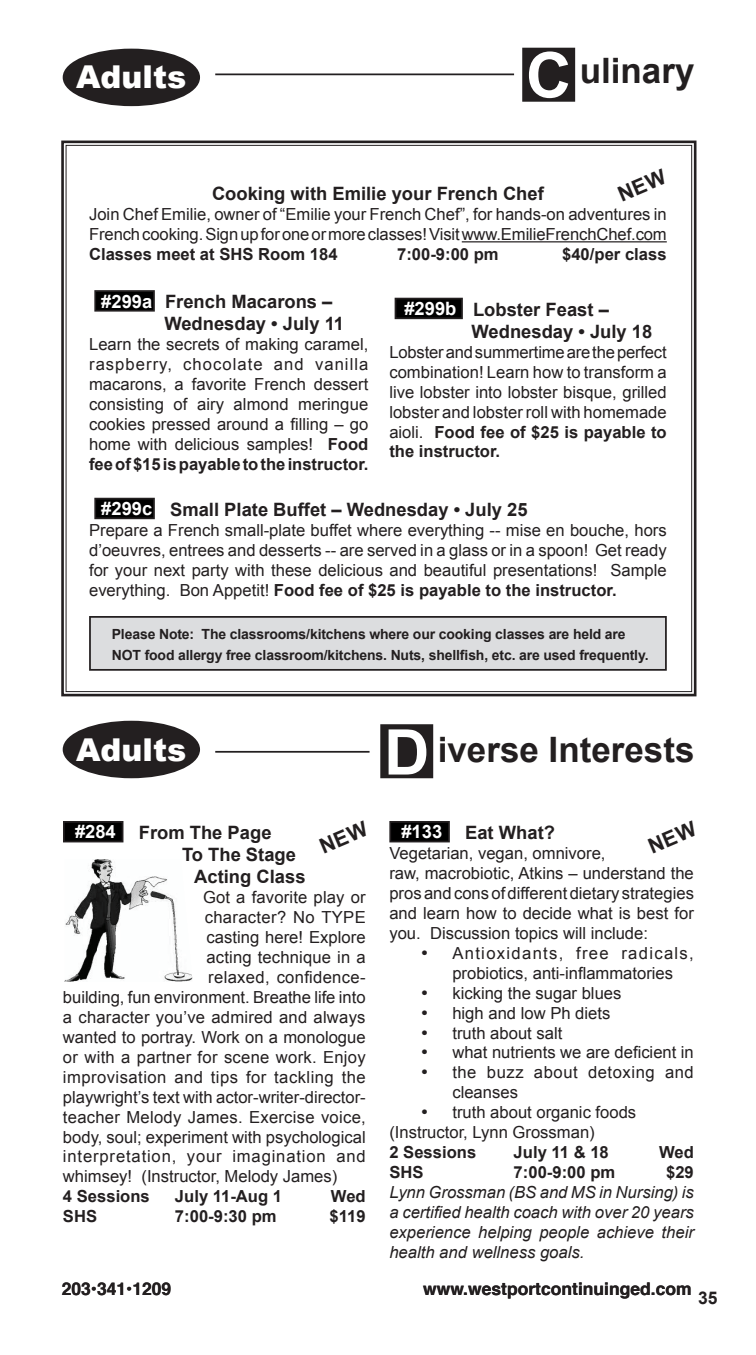
<style>
.page{position:relative;width:756px;height:1355px;background:#fff}
.page>*{position:absolute;margin:0;border:0;box-sizing:border-box;transform-origin:0 0}
.t1{font:700 35px "Arial";color:#231f20}
.t2{font:900 31.5px "Arial";color:#fff}
.t3{font:700 18.38px/22.1px "Arial";color:#231f20}
.t4{font:700 17.5px "Helvetica";color:#231f20}
.t5{font:700 17.5px "Arial";color:#231f20}
.t6{font:16.62px/19.9px "Arial";color:#231f20}
.t7{font:italic 16.62px/19.9px "Arial";color:#231f20;text-align:justify}
.t8{font:700 16.62px "Arial";color:#231f20}
.t9{font:16.62px "Arial";letter-spacing:.02em;color:#231f20}
.t10{font:16.62px "Arial";letter-spacing:.03em;color:#231f20}
.t11{font:16.62px "Arial";letter-spacing:.05em;color:#231f20}
.t12{font:16.62px/19.9px "Arial";letter-spacing:.035em;color:#231f20}
.t13{font:700 14px/21px "Arial";letter-spacing:-.01em;color:#231f20}
.s1{color:#fff}
.s2{font-weight:700}
</style>
<div class="page">
<hr style="left:215px;top:73px;width:299px;height:2px;background:#231f20">
<div style="left:523px;top:49px;width:51px;height:52px;background:#231f20"></div>
<div style="left:522px;top:48px;width:53px;height:54px;border:2px solid #231f20"></div>
<svg style="left:529px;top:51px;width:39px;height:47px"></svg>
<div style="left:64px;top:50px;width:134px;height:54px;background:#231f20;border-radius:50%"></div>
<div style="left:63px;top:49px;width:137px;height:57px;border:4px solid #231f20;border-radius:50%"></div>
<hr style="left:215px;top:751px;width:155px;height:1px;background:#231f20">
<div style="left:381px;top:725px;width:51px;height:52px;background:#231f20"></div>
<div style="left:380px;top:724px;width:53px;height:54px;border:2px solid #231f20"></div>
<svg style="left:389px;top:729px;width:37px;height:45px"></svg>
<div style="left:64px;top:822px;width:59px;height:19px;background:#000"></div>
<div style="left:63px;top:821px;width:60px;height:21px;border:2px solid #231f20"></div>
<div style="left:390px;top:822px;width:59px;height:19px;background:#000"></div>
<div style="left:389px;top:821px;width:61px;height:21px;border:2px solid #231f20"></div>
<svg style="left:61px;top:140px;width:636px;height:557px"></svg>
<img style="left:65px;top:859px;width:128px;height:122px">
<div style="left:90px;top:617px;width:576px;height:53px;background:#dcdddf"></div>
<div style="left:89px;top:616px;width:578px;height:54px;border:2px solid #231f20"></div>
<div style="left:64px;top:722px;width:134px;height:54px;background:#231f20;border-radius:50%"></div>
<div style="left:63px;top:720px;width:137px;height:58px;border:4px solid #231f20;border-radius:50%"></div>
<svg style="left:617px;top:169px;width:51px;height:32px"></svg>
<h2 class="t2" style="left:76px;top:60px;width:112px">Adults</h2>
<h1 class="t1" style="left:580px;top:48px;width:116px">ulinary</h1>
<p class="t3" style="left:212px;top:183px;width:333px">Cooking with Emilie your French Chef</p>
<p class="t6" style="left:89px;top:204px;width:579px">Join Chef Emilie, owner of “Emilie your French Chef”, for hands-on adventures in<br>French cooking. Sign up for one or more classes! Visit www.EmilieFrenchChef.com</p>
<p class="t8" style="left:89px;top:243px;width:250px">Classes meet at SHS Room 184</p>
<p class="t8" style="left:397px;top:243px;width:103px">7:00-9:00 pm</p>
<p class="t8" style="left:562px;top:243px;width:106px">$40/per class</p>
<p class="t3" style="left:164px;top:291px;width:181px;text-indent:-63px"><span class="s1">#299a</span> French Macarons –<br>Wednesday • July 11</p>
<p class="t6" style="left:89px;top:334px;width:281px;text-align:justify">Learn the secrets of making caramel, raspberry, chocolate and vanilla macarons, a favorite French dessert consisting of airy almond meringue cookies pressed around a filling – go home with delicious samples! <span class="s2">Food fee of $15 is payable to the instructor.</span></p>
<p class="t3" style="left:472px;top:299px;width:182px;text-indent:-67px"><span class="s1">#299b</span> Lobster Feast –<br>Wednesday • July 18</p>
<p class="t6" style="left:389px;top:342px;width:279px;text-align:justify">Lobster and summertime are the perfect combination! Learn how to transform a live lobster into lobster bisque, grilled lobster and lobster roll with homemade aioli. <span class="s2">Food fee of $25 is payable to the instructor.</span></p>
<p class="t3" style="left:101px;top:499px;width:428px"><span class="s1">#299c</span> Small Plate Buffet – Wednesday • July 25</p>
<p class="t6" style="left:89px;top:520px;width:579px;text-align:justify">Prepare a French small-plate buffet where everything -- mise en bouche, hors d’oeuvres, entrees and desserts -- are served in a glass or in a spoon! Get ready for your next party with these delicious and beautiful presentations! Sample everything. Bon Appetit! <span class="s2">Food fee of $25 is payable to the instructor.</span></p>
<p class="t13" style="left:112px;top:624px;width:538px">Please Note: The classrooms/kitchens where our cooking classes are held are<br>NOT food allergy free classroom/kitchens. Nuts, shellfish, etc. are used frequently.</p>
<h2 class="t2" style="left:76px;top:731px;width:112px">Adults</h2>
<h1 class="t1" style="left:438px;top:726px;width:258px">iverse Interests</h1>
<p class="t3" style="left:75px;top:822px;width:198px"><span class="s1">#284</span> From The Page</p>
<p class="t3" style="left:182px;top:844px;width:116px">To The Stage</p>
<p class="t3" style="left:194px;top:866px;width:113px">Acting Class</p>
<p class="t6" style="left:203px;top:887px;width:164px">Got a favorite play or</p>
<p class="t9" style="left:205px;top:906px;width:163px">character? No TYPE</p>
<p class="t6" style="left:206px;top:927px;width:161px">casting here! Explore</p>
<p class="t6" style="left:206px;top:947px;width:161px">acting technique in a</p>
<p class="t9" style="left:208px;top:966px;width:159px">relaxed, confidence-</p>
<p class="t6" style="left:63px;top:987px;width:304px">building, fun environment. Breathe life into</p>
<p class="t6" style="left:63px;top:1007px;width:304px">a character you’ve admired and always</p>
<p class="t6" style="left:63px;top:1027px;width:304px">wanted to portray. Work on a monologue</p>
<p class="t6" style="left:63px;top:1047px;width:304px">or with a partner for scene work. Enjoy</p>
<p class="t10" style="left:63px;top:1066px;width:304px">improvisation and tips for tackling the</p>
<p class="t6" style="left:63px;top:1087px;width:304px">playwright’s text with actor-writer-director-</p>
<p class="t6" style="left:63px;top:1107px;width:304px">teacher Melody James. Exercise voice,</p>
<p class="t6" style="left:63px;top:1126px;width:304px">body, soul; experiment with psychological</p>
<p class="t11" style="left:63px;top:1145px;width:304px">interpretation, your imagination and</p>
<p class="t6" style="left:63px;top:1166px;width:276px">whimsey! (Instructor, Melody James)</p>
<p class="t8" style="left:63px;top:1185px;width:88px">4 Sessions</p>
<p class="t8" style="left:175px;top:1185px;width:109px">July 11-Aug 1</p>
<p class="t8" style="left:331px;top:1185px;width:36px">Wed</p>
<p class="t8" style="left:63px;top:1205px;width:36px">SHS</p>
<p class="t8" style="left:175px;top:1205px;width:103px">7:00-9:30 pm</p>
<p class="t8" style="left:330px;top:1205px;width:38px">$119</p>
<p class="t3" style="left:401px;top:822px;width:155px"><span class="s1">#133</span> Eat What?</p>
<p class="t6" style="left:389px;top:843px;width:306px">Vegetarian, vegan, omnivore,<br>raw, macrobiotic, Atkins – understand the pros and cons of different dietary strategies and learn how to decide what is best for you. Discussion topics will include:</p>
<p class="t6" style="left:452px;top:943px;width:243px;text-indent:-32px">• Antioxidants, free radicals, probiotics, anti-inflammatories</p>
<p class="t6" style="left:421px;top:983px;width:202px">• kicking the sugar blues</p>
<p class="t6" style="left:421px;top:1003px;width:191px">• high and low Ph diets</p>
<p class="t6" style="left:421px;top:1023px;width:143px">• truth about salt</p>
<p class="t6" style="left:421px;top:1042px;width:275px">• what nutrients we are deficient in</p>
<p class="t12" style="left:452px;top:1062px;width:243px;text-indent:-32px">• the buzz about detoxing and cleanses</p>
<p class="t6" style="left:389px;top:1102px;width:248px;text-indent:31px">• truth about organic foods (Instructor, Lynn Grossman)</p>
<p class="t8" style="left:389px;top:1141px;width:88px">2 Sessions</p>
<p class="t8" style="left:514px;top:1141px;width:97px">July 11 &amp; 18</p>
<p class="t8" style="left:659px;top:1141px;width:36px">Wed</p>
<p class="t8" style="left:389px;top:1161px;width:36px">SHS</p>
<p class="t8" style="left:514px;top:1161px;width:103px">7:00-9:00 pm</p>
<p class="t8" style="left:666px;top:1161px;width:29px">$29</p>
<p class="t7" style="left:389px;top:1182px;width:306px">Lynn Grossman (BS and MS in Nursing) is a certified health coach with over 20 years experience helping people achieve their health and wellness goals.</p>
<p class="t4" style="left:62px;top:1275px;width:111px">203•341•1209</p>
<p class="t4" style="left:423px;top:1275px;width:270px">www.westportcontinuinged.com</p>
<p class="t5" style="left:698px;top:1286px;width:21px">35</p>
</div>
